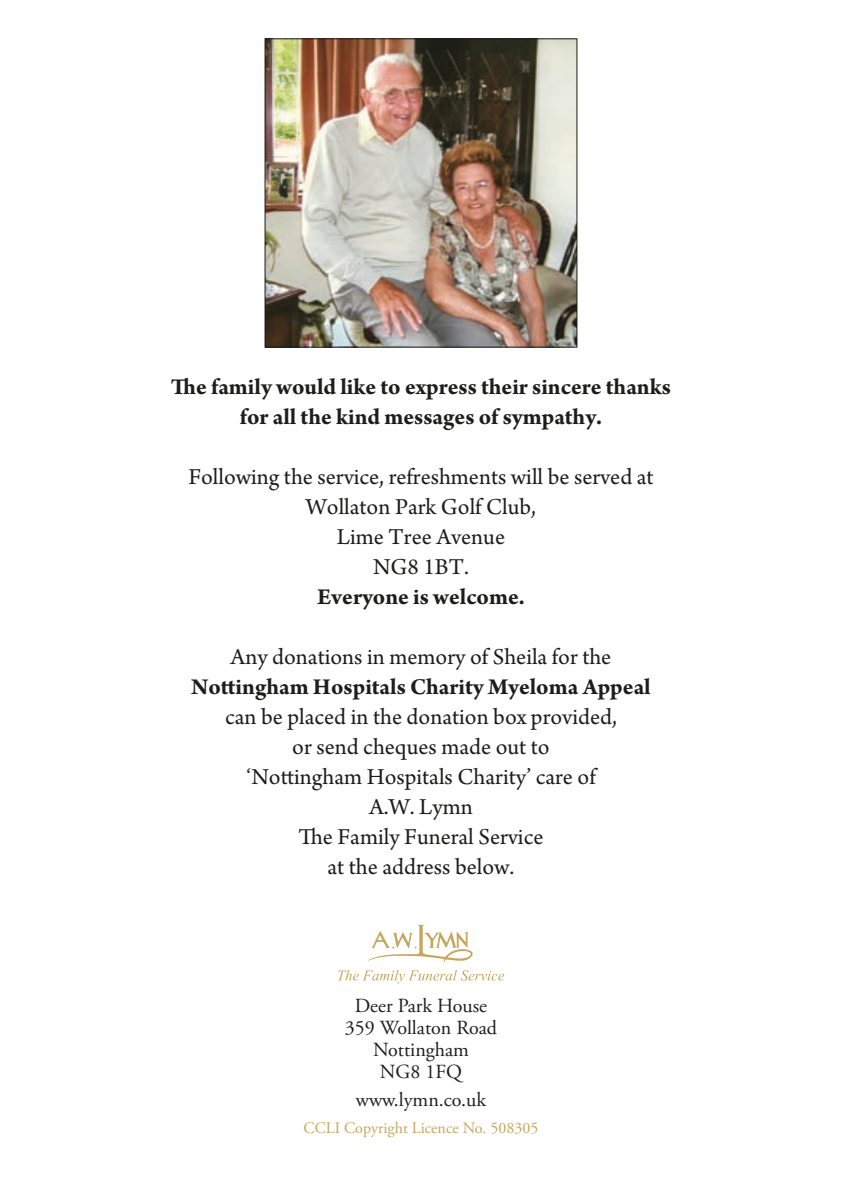
<style>
.page{position:relative;width:842px;height:1191px;background:#fff}
.page>*{position:absolute;margin:0;border:0;box-sizing:border-box;transform-origin:0 0}
.t1{font:24px/30px "Arno Pro";color:#1d1d1b;text-align:center}
.t2{font:700 24px/30px "Arno Pro";color:#1d1d1b;text-align:center}
.t3{font:20px/22px "Adobe Garamond Pro";color:#1d1d1b;text-align:center}
.t4{font:16px "Adobe Garamond Pro";color:#c6a65b}
</style>
<div class="page">
<svg style="left:338px;top:924px;width:166px;height:59px"></svg>
<img style="left:267px;top:40px;width:308px;height:305px">
<div style="left:265px;top:38px;width:312px;height:309px;border:1px solid #1d1d1b"></div>
<p class="t2" style="left:171px;top:373px;width:501px">The family would like to express their sincere thanks for all the kind messages of sympathy.</p>
<p class="t1" style="left:188px;top:463px;width:467px">Following the service, refreshments will be served at<br>Wollaton Park Golf Club,<br>Lime Tree Avenue<br>NG8 1BT.</p>
<p class="t2" style="left:317px;top:583px;width:209px">Everyone is welcome.</p>
<p class="t1" style="left:231px;top:643px;width:382px">Any donations in memory of Sheila for the</p>
<p class="t2" style="left:191px;top:673px;width:461px">Nottingham Hospitals Charity Myeloma Appeal</p>
<p class="t1" style="left:225px;top:703px;width:393px">can be placed in the donation box provided, or send cheques made out to<br>‘Nottingham Hospitals Charity’ care of<br>A.W. Lymn<br>The Family Funeral Service<br>at the address below.</p>
<p class="t3" style="left:345px;top:995px;width:154px">Deer Park House<br>359 Wollaton Road<br>Nottingham<br>NG8 1FQ</p>
<p class="t3" style="left:356px;top:1089px;width:132px">www.lymn.co.uk</p>
<p class="t4" style="left:304px;top:1118px;width:236px">CCLI Copyright Licence No. 508305</p>
</div>
